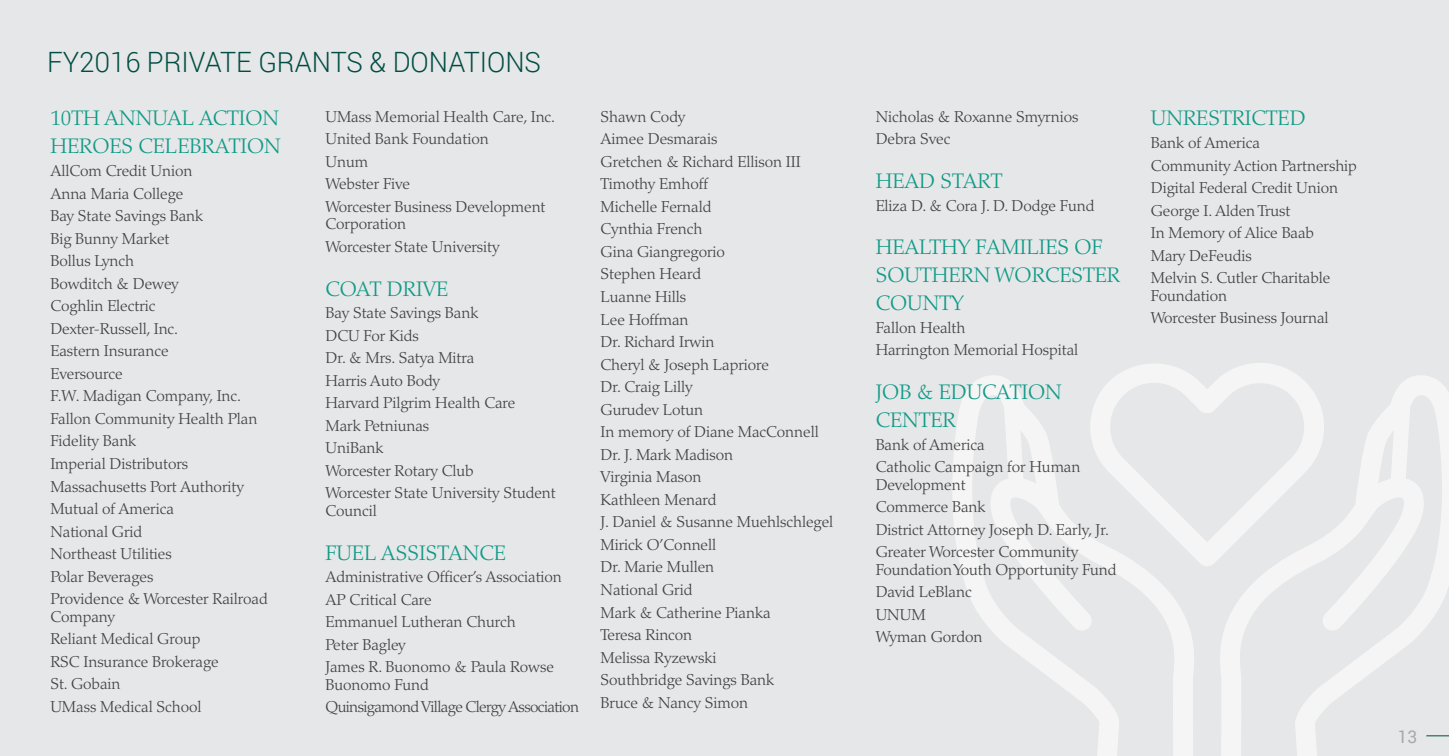
<style>
.page{position:relative;width:1449px;height:756px;background:#e6e7e8}
.page>*{position:absolute;margin:0;border:0;box-sizing:border-box;transform-origin:0 0}
.t1{font:300 28px "Roboto";color:#004d43}
.t2{font:300 21px/28px "Palatino LT Std";color:#109a87;text-align:right}
.t3{font:17.5px "Roboto";color:#a7a9ac}
.t4{font:300 15.75px/22.6px "Palatino LT Std";letter-spacing:-.005em;color:#414042}
.t5{font:300 15.75px/22.6px "Palatino LT Std";letter-spacing:-.04em;color:#414042}
</style>
<div class="page">
<svg style="left:1120px;top:363px;width:175px;height:203px"></svg>
<svg style="left:953px;top:374px;width:248px;height:382px"></svg>
<svg style="left:1213px;top:374px;width:236px;height:382px"></svg>
<svg style="left:1426px;top:736px;width:23px;height:1px"></svg>
<h1 class="t1" style="left:47px;top:42px;width:493px">FY2016 PR IVATE GRANTS &amp; DONATIONS</h1>
<h2 class="t2" style="left:50px;top:105px;width:163px">10th Annual Act</h2>
<p class="t4" style="left:326px;top:105px;width:231px">UMass Memorial Health Care, Inc.<br>United Bank Foundation<br>Unum<br>Webster Five<br>Worcester Business Development</p>
<p class="t4" style="left:326px;top:213px;width:176px">Corporation<br>Worcester State University</p>
<h2 class="t2" style="left:326px;top:275px;width:124px">Coat Drive</h2>
<p class="t4" style="left:326px;top:302px;width:232px">Bay State Savings Bank<br>DCU For Kids<br>Dr. &amp; Mrs. Satya Mitra<br>Harris Auto Body<br>Harvard Pilgrim Health Care<br>Mark Petniunas<br>UniBank<br>Worcester Rotary Club<br>Worcester State University Student</p>
<p class="t4" style="left:326px;top:500px;width:53px">Council</p>
<h2 class="t2" style="left:326px;top:539px;width:182px">Fuel Assistance</h2>
<p class="t4" style="left:326px;top:566px;width:238px">Administrative Officer’s Association<br>AP Critical Care<br>Emmanuel Lutheran Church<br>Peter Bagley<br>James R. Buonomo &amp; Paula Rowse</p>
<p class="t5" style="left:326px;top:674px;width:255px">Buonomo Fund<br>Quinsigamond Village Clergy Association</p>
<h2 class="t2" style="left:50px;top:105px;width:232px">ion<br>Heroes Celebration</h2>
<p class="t4" style="left:50px;top:160px;width:219px">AllCom Credit Union<br>Anna Maria College<br>Bay State Savings Bank<br>Big Bunny Market<br>Bollus Lynch<br>Bowditch &amp; Dewey<br>Coghlin Electric<br>Dexter-Russell, Inc.<br>Eastern Insurance<br>Eversource<br>F.W. Madigan Company, Inc.<br>Fallon Community Health Plan<br>Fidelity Bank<br>Imperial Distributors<br>Massachusetts Port Authority<br>Mutual of America<br>National Grid<br>Northeast Utilities<br>Polar Beverages<br>Providence &amp; Worcester Railroad</p>
<p class="t4" style="left:50px;top:605px;width:170px">Company<br>Reliant Medical Group<br>RS C Insurance Brokerage<br>St. Gobain<br>UMass Medical School</p>
<p class="t4" style="left:601px;top:105px;width:234px">Shawn Cody<br>Aimee Desmarais<br>Gretchen &amp; Richard Ellison III<br>Timothy Emhoff<br>Michelle Fernald<br>Cynthia French<br>Gina Giangregorio<br>Stephen Heard<br>Luanne Hills<br>Lee Hoffman<br>Dr. Richard Irwin<br>Cheryl &amp; Joseph Lapriore<br>Dr. Craig Lilly<br>Gurudev Lotun<br>In memory of Diane MacConnell<br>Dr. J. Mark Madison<br>Virginia Mason<br>Kathleen Menard<br>J. Daniel &amp; Susanne Muehlschlegel<br>Mirick O’Connell<br>Dr. Marie Mullen<br>National Grid<br>Mark &amp; Catherine Pianka<br>Teresa Rincon<br>Melissa Ryzewski<br>Southbridge Savings Bank<br>Bruce &amp; Nancy Simon</p>
<p class="t4" style="left:876px;top:105px;width:204px">Nicholas &amp; Roxanne Smyrnios<br>Debra Svec</p>
<h2 class="t2" style="left:876px;top:167px;width:123px">Head Start</h2>
<p class="t4" style="left:876px;top:194px;width:220px">Eliza D. &amp; Cora J. D. Dodge Fund</p>
<h2 class="t2" style="left:876px;top:233px;width:246px;text-align:left">Healthy Families of<br>Southern Worcester<br>County</h2>
<p class="t4" style="left:876px;top:316px;width:204px">Fallon Health<br>Harrington Memorial Hospital</p>
<h2 class="t2" style="left:876px;top:378px;width:79px">Job &amp; Educ</h2>
<h2 class="t2" style="left:996px;top:378px;width:68px">ation</h2>
<h2 class="t2" style="left:876px;top:406px;width:82px">Center</h2>
<p class="t4" style="left:876px;top:433px;width:206px">Bank of America<br>Catholic Campaign for Human</p>
<p class="t4" style="left:876px;top:473px;width:235px">Development<br>Commerce Bank<br>District Attorney Joseph D. Early, Jr.<br>Greater Worcester Community</p>
<p class="t4" style="left:876px;top:558px;width:243px">Foundation Youth Opportunity Fund<br>David LeBlanc<br>UNUM<br>Wyman Gordon</p>
<h2 class="t2" style="left:1151px;top:105px;width:152px">Unrestricted</h2>
<p class="t4" style="left:1151px;top:132px;width:208px">Bank of America<br>Community Action Partnership<br>Digital Federal Credit Union<br>George I. Alden Trust<br>In Memory of Alice Baab<br>Mary DeFeudis<br>Melvin S. Cutler Charitable</p>
<p class="t4" style="left:1151px;top:284px;width:179px">Foundation<br>Worcester Business Journal</p>
<p class="t3" style="left:1398px;top:724px;width:21px">13</p>
</div>
